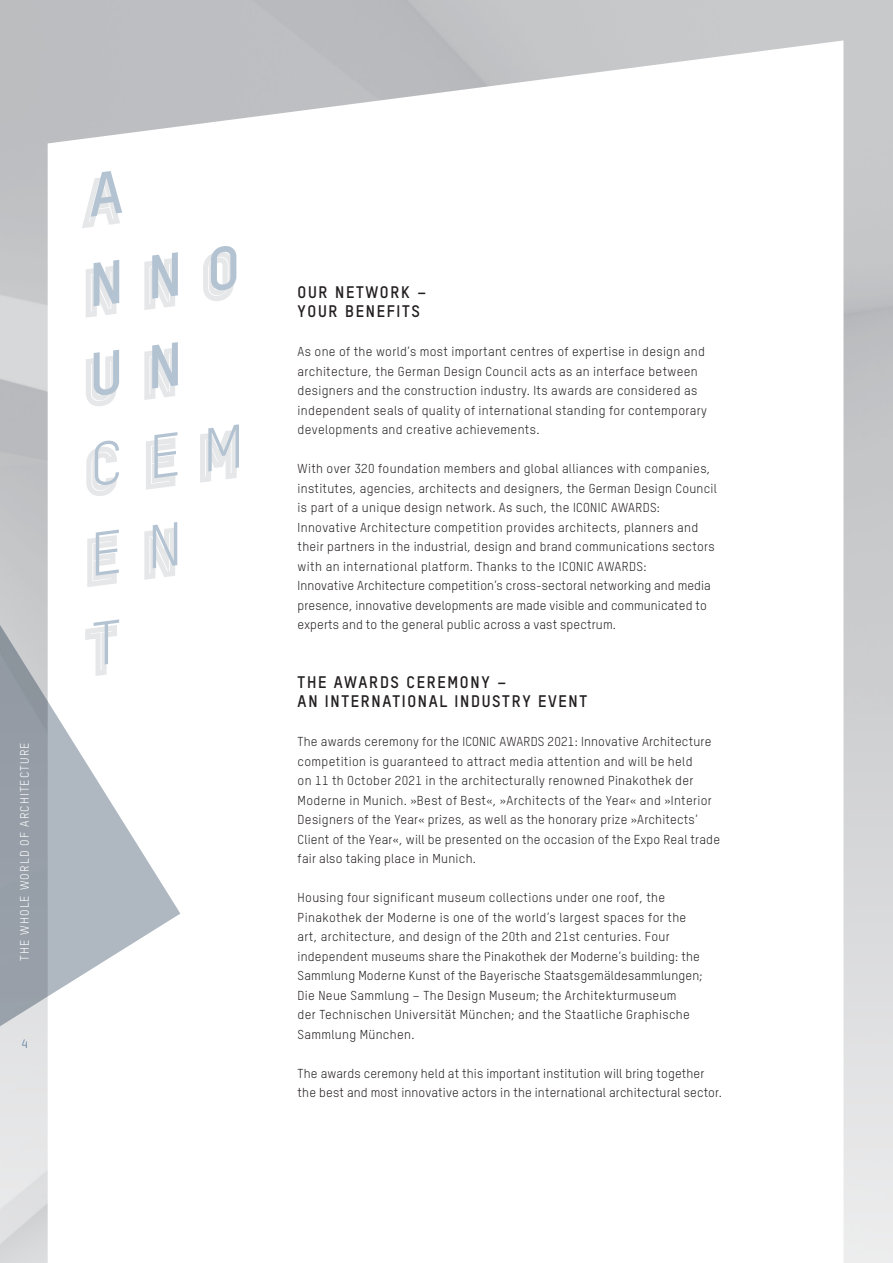
<style>
.page{position:relative;width:893px;height:1263px;background:#fff}
.page>*{position:absolute;margin:0;border:0;box-sizing:border-box;transform-origin:0 0}
.Headline_DE_Tstar_11{font:700 16.5px/19.5px "TSTARPRO";letter-spacing:.1em;color:#231f20}
.Text_DE_Tstar_8_5_Pt{font:12.75px/19.5px "TSTARPRO";letter-spacing:.025em;color:#231f20}
.t1{font:12px "TSTARPRO";letter-spacing:.1em;color:#fff}
.t2{font:12px "TSTARPRO";color:#4f7396}
</style>
<div class="page">
<img style="left:0;top:0;width:893px;height:1263px">
<svg style="left:0;top:612px;width:180px;height:485px"></svg>
<svg style="left:88px;top:244px;width:148px;height:71px"></svg>
<svg style="left:148px;top:424px;width:91px;height:63px"></svg>
<svg style="left:88px;top:342px;width:90px;height:63px"></svg>
<svg style="left:90px;top:522px;width:87px;height:62px"></svg>
<svg style="left:85px;top:169px;width:37px;height:56px"></svg>
<svg style="left:89px;top:439px;width:30px;height:56px"></svg>
<svg style="left:88px;top:619px;width:31px;height:55px"></svg>
<p class="t1" style="left:17px;top:961px;width:220px;rotate:-90deg">THE WHOLE WORLD OF ARCHITECTURE</p>
<p class="t2" style="left:21px;top:1036px;width:8px">4</p>
<p class="Headline_DE_Tstar_11" style="left:298px;top:281px;width:130px">OUR NETWORK –<br>YOUR BENEFITS</p>
<p class="Text_DE_Tstar_8_5_Pt" style="left:298px;top:341px;width:411px">As one of the world’s most important centres of expertise in design and architecture, the German Design Council acts as an interface between designers and the construction industry. Its awards are considered as independent seals of quality of international standing for contemporary developments and creative achievements.</p>
<p class="Text_DE_Tstar_8_5_Pt" style="left:298px;top:458px;width:421px">With over 320 foundation members and global alliances with companies, institutes, agencies, architects and designers, the German Design Council is part of a unique design network. As such, the ICONIC AWARDS:<br>Innovative Architecture competition provides architects, planners and their partners in the industrial, design and brand communications sectors with an international platform. Thanks to the ICONIC AWARDS:<br>Innovative Architecture competition’s cross-sectoral networking and media presence, innovative developments are made visible and communicated to experts and to the general public across a vast spectrum.</p>
<p class="Headline_DE_Tstar_11" style="left:298px;top:671px;width:291px">THE AWARDS CEREMONY –<br>AN INTERNATIONAL INDUSTRY EVENT</p>
<p class="Text_DE_Tstar_8_5_Pt" style="left:298px;top:732px;width:424px">The awards ceremony for the ICONIC AWARDS 2021: Innovative Architecture competition is guaranteed to attract media attention and will be held<br>on 11 th October 2021 in the architecturally renowned Pinakothek der Moderne in Munich. »Best of Best«, »Architects of the Year« and »Interior Designers of the Year« prizes, as well as the honorary prize »Architects’ Client of the Year«, will be presented on the occasion of the Expo Real trade fair also taking place in Munich.</p>
<p class="Text_DE_Tstar_8_5_Pt" style="left:298px;top:887px;width:406px">Housing four significant museum collections under one roof, the Pinakothek der Moderne is one of the world’s largest spaces for the art, architecture, and design of the 20th and 21st centuries. Four independent museums share the Pinakothek der Moderne’s building: the Sammlung Moderne Kunst of the Bayerische Staatsgemäldesammlungen; Die Neue Sammlung – The Design Museum; the Architekturmuseum<br>der Technischen Universität München; and the Staatliche Graphische Sammlung München.</p>
<p class="Text_DE_Tstar_8_5_Pt" style="left:298px;top:1063px;width:424px">The awards ceremony held at this important institution will bring together the best and most innovative actors in the international architectural sector.</p>
</div>
